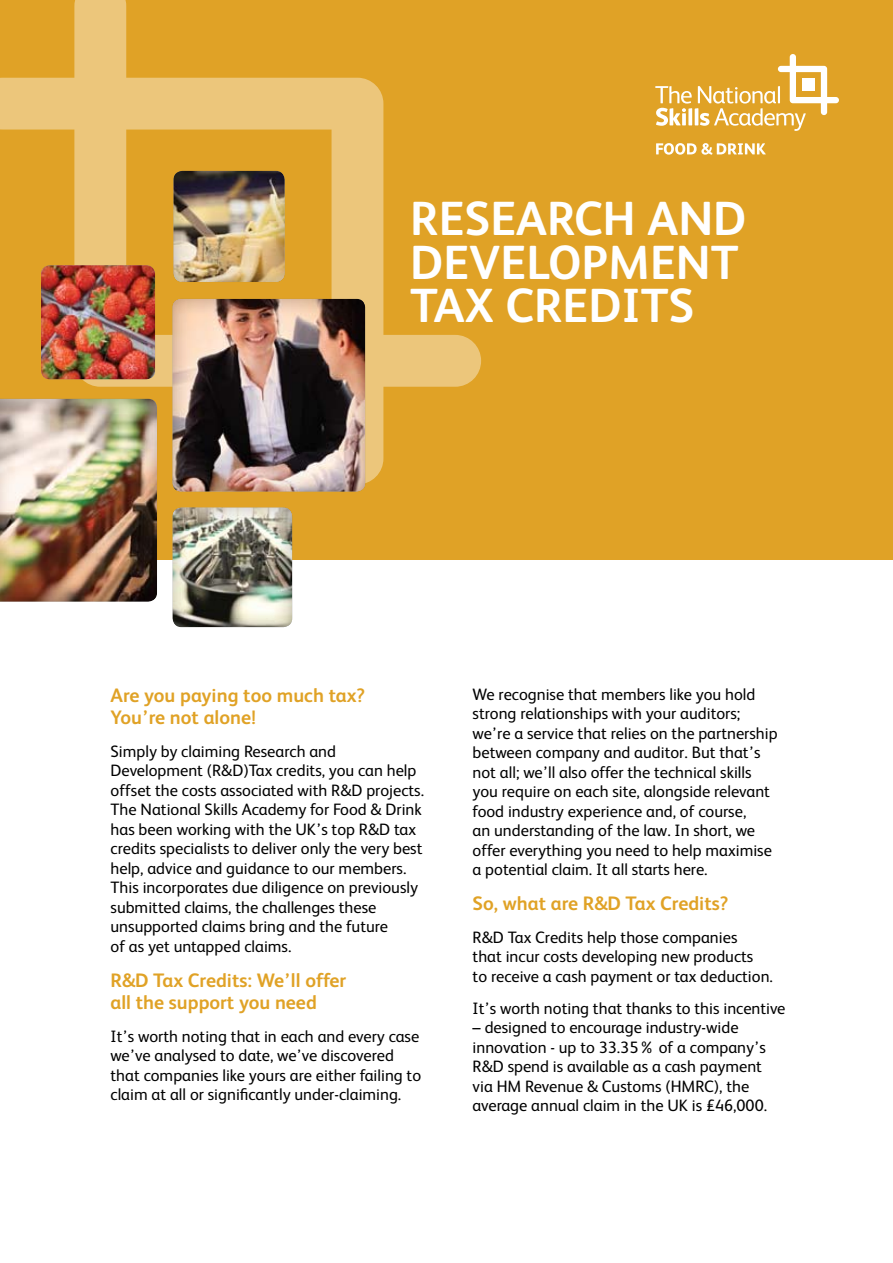
<style>
.page{position:relative;width:893px;height:1263px;background:#fff}
.page>*{position:absolute;margin:0;border:0;box-sizing:border-box;transform-origin:0 0}
.t1{font:700 48px/43.5px "FS Albert";color:#fff}
.t2{font:700 19.5px/22.5px "FS Albert";color:#e0a226}
.t3{font:16.5px/19.5px "FS Albert";color:#000}
</style>
<div class="page">
<div style="left:0;top:0;width:893px;height:559px;background:#e0a226"></div>
<svg style="left:0;top:0;width:481px;height:484px"></svg>
<svg style="left:655px;top:86px;width:37px;height:40px"></svg>
<svg style="left:682px;top:113px;width:4px;height:12px"></svg>
<svg style="left:688px;top:108px;width:4px;height:17px"></svg>
<hr style="left:695px;top:108px;width:3px;height:17px;background:#fff">
<svg style="left:698px;top:54px;width:141px;height:77px"></svg>
<svg style="left:656px;top:143px;width:110px;height:12px"></svg>
<div style="left:173px;top:169px;width:114px;height:115px;background:#000;opacity:.3"></div>
<div style="left:0;top:396px;width:157px;height:206px;background:#000;opacity:.3"></div>
<div style="left:172px;top:296px;width:193px;height:197px;background:#000;opacity:.3"></div>
<div style="left:172px;top:505px;width:120px;height:123px;background:#000;opacity:.3"></div>
<div style="left:41px;top:263px;width:115px;height:117px;background:#000;opacity:.3"></div>
<h1 class="t1" style="left:410px;top:195px;width:331px">Research and<br>Development<br>Tax Credits</h1>
<p class="t2" style="left:111px;top:683px;width:256px">Are you paying too much tax?<br>You’re not alone!</p>
<p class="t3" style="left:111px;top:740px;width:315px">Simply by claiming Research and Development (R&amp;D)Tax credits, you can help offset the costs associated with R&amp;D projects.<br>The National Skills Academy for Food &amp; Drink has been working with the UK’s top R&amp;D tax credits specialists to deliver only the very best help, advice and guidance to our members.<br>This incorporates due diligence on previously submitted claims, the challenges these unsupported claims bring and the future<br>of as yet untapped claims.</p>
<p class="t2" style="left:111px;top:968px;width:237px">R&amp;D Tax Credits: We’ll offer all the support you need</p>
<p class="t3" style="left:111px;top:1025px;width:312px">It’s worth noting that in each and every case we’ve analysed to date, we’ve discovered that companies like yours are either failing to claim at all or significantly under-claiming.</p>
<p class="t3" style="left:473px;top:683px;width:306px">We recognise that members like you hold strong relationships with your auditors; we’re a service that relies on the partnership between company and auditor. But that’s not all; we’ll also offer the technical skills you require on each site, alongside relevant food industry experience and, of course,<br>an understanding of the law. In short, we offer everything you need to help maximise a potential claim. It all starts here.</p>
<p class="t2" style="left:473px;top:891px;width:257px">So, what are R&amp;D Tax Credits?</p>
<p class="t3" style="left:473px;top:926px;width:302px">R&amp;D Tax Credits help those companies<br>that incur costs developing new products<br>to receive a cash payment or tax deduction.</p>
<p class="t3" style="left:473px;top:997px;width:314px">It’s worth noting that thanks to this incentive</p>
<p class="t3" style="left:473px;top:1017px;width:296px">– designed to encourage industry-wide innovation - up to 33.35% of a company’s R&amp;D spend is available as a cash payment via HM Revenue &amp; Customs (HMRC), the average annual claim in the UK is £46,000.</p>
</div>
